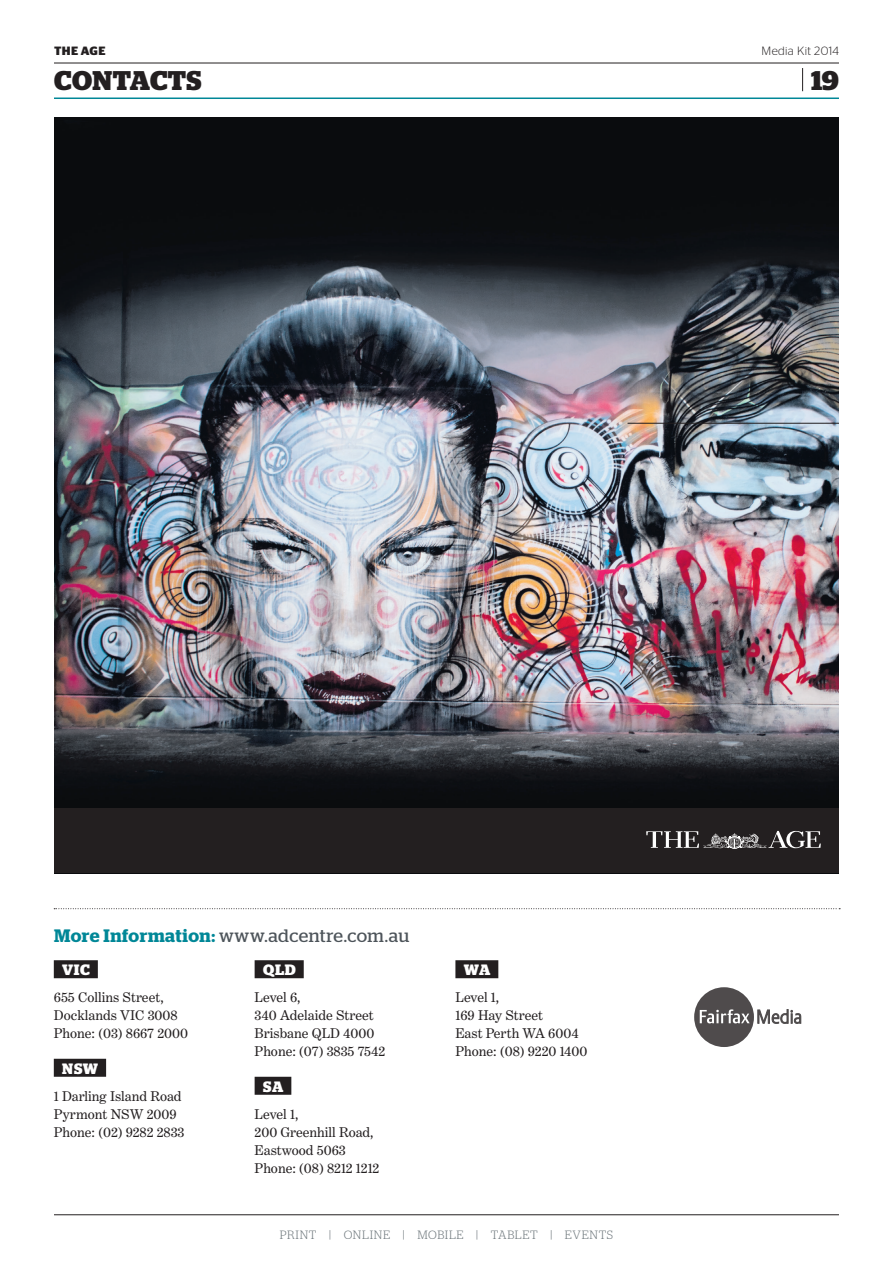
<style>
.page{position:relative;width:893px;height:1263px;background:#fff}
.page>*{position:absolute;margin:0;border:0;box-sizing:border-box;transform-origin:0 0}
.t1{font:700 27px "Stag";letter-spacing:.015em;color:#231f20}
.t2{font:18px "Stag";letter-spacing:.02em;color:#4d545a}
.masked_sub{font:700 15px "Stag";letter-spacing:.035em;color:#fff}
.body{font:14.25px/18px "Benton Modern Two";color:#231f20}
.t3{font:300 12px "Stag";letter-spacing:.055em;color:#6e777c}
.t4{font:300 12px "Stag Sans";letter-spacing:.025em;color:#231f20}
.t5{font:700 12px "Stag Sans";letter-spacing:.03em;color:#231f20}
.s1{font-weight:600;color:#008797}
</style>
<div class="page">
<hr style="left:54px;top:63px;width:785px;height:1px;background:#231f20">
<hr style="left:54px;top:98px;width:785px;height:1px;background:#008797">
<hr style="left:54px;top:1214px;width:785px;height:1px;background:#231f20">
<svg style="left:802px;top:68px;width:1px;height:23px"></svg>
<div style="left:54px;top:960px;width:44px;height:18px;background:#231f20"></div>
<div style="left:54px;top:1059px;width:52px;height:18px;background:#231f20"></div>
<div style="left:255px;top:960px;width:49px;height:18px;background:#231f20"></div>
<div style="left:255px;top:1077px;width:36px;height:18px;background:#231f20"></div>
<div style="left:455px;top:960px;width:43px;height:18px;background:#231f20"></div>
<img style="left:54px;top:117px;width:785px;height:756px">
<div style="left:54px;top:808px;width:784px;height:65px;background:#231f20"></div>
<svg style="left:646px;top:831px;width:175px;height:18px"></svg>
<svg style="left:694px;top:987px;width:107px;height:60px"></svg>
<hr style="left:628px;top:423px;width:211px;height:1px;background:#231f20">
<svg style="left:54px;top:908px;width:786px;height:1px"></svg>
<p class="t5" style="left:54px;top:43px;width:53px">THE AGE</p>
<p class="t4" style="left:761px;top:44px;width:79px">Media Kit 2014</p>
<h1 class="t1" style="left:811px;top:64px;width:29px">19</h1>
<p class="t1" style="left:54px;top:64px;width:149px">CONTACTS</p>
<p class="t2" style="left:54px;top:925px;width:357px"><span class="s1">More Information:</span> www.adcentre.com.au</p>
<p class="masked_sub" style="left:62px;top:961px;width:29px">VIC</p>
<p class="body" style="left:54px;top:988px;width:136px">655 Collins Street,<br>Docklands VIC 3008<br>Phone: (03) 8667 2000</p>
<p class="masked_sub" style="left:62px;top:1059px;width:37px">NSW</p>
<p class="body" style="left:54px;top:1087px;width:132px">1 Darling Island Road<br>Pyrmont NSW 2009<br>Phone: (02) 9282 2833</p>
<p class="masked_sub" style="left:263px;top:961px;width:34px">QLD</p>
<p class="body" style="left:255px;top:988px;width:132px">Level 6,<br>340 Adelaide Street<br>Brisbane QLD 4000<br>Phone: (07) 3835 7542</p>
<p class="masked_sub" style="left:263px;top:1077px;width:22px">SA</p>
<p class="body" style="left:255px;top:1105px;width:126px">Level 1,<br>200 Greenhill Road,<br>Eastwood 5063<br>Phone: (08) 8212 1212</p>
<p class="masked_sub" style="left:464px;top:961px;width:28px">WA</p>
<p class="body" style="left:455px;top:988px;width:134px">Level 1,<br>169 Hay Street<br>East Perth WA 6004<br>Phone: (08) 9220 1400</p>
<p class="t3" style="left:280px;top:1228px;width:335px">PRINT | ONLINE | MOBILE | TABLET | EVENTS</p>
</div>
